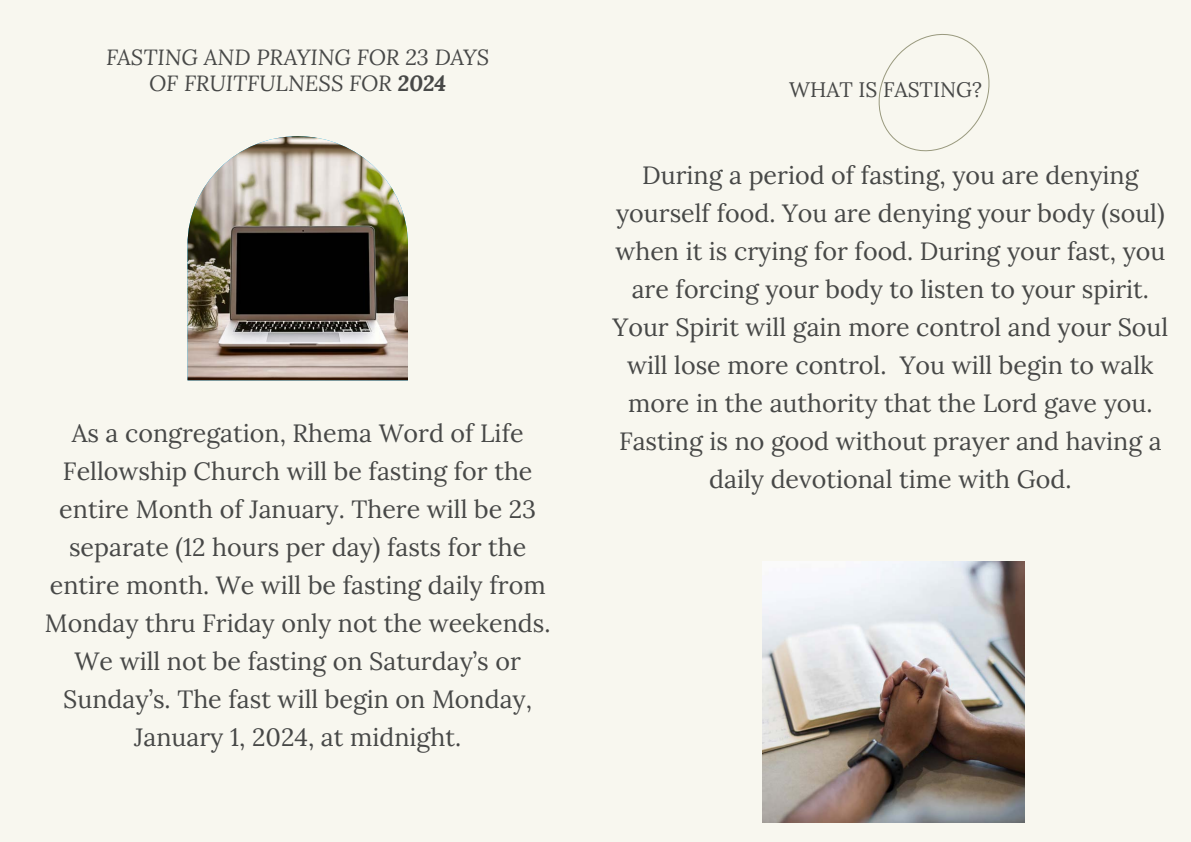
<style>
.page{position:relative;width:1191px;height:842px;background:#fff}
.page>*{position:absolute;margin:0;border:0;box-sizing:border-box;transform-origin:0 0}
.t1{font:25px/38px "Lora";color:#474847;text-align:center}
.t2{font:italic 22px "Lora";color:#474847}
.t3{font:21px "Lora";color:#474847}
</style>
<div class="page">
<div style="left:0;top:0;width:595px;height:842px;background:#f8f7ef"></div>
<img style="left:187px;top:136px;width:221px;height:244px">
<div style="left:595px;top:0;width:596px;height:842px;background:#f8f7ef"></div>
<svg style="left:878px;top:34px;width:112px;height:118px"></svg>
<img style="left:762px;top:562px;width:262px;height:260px">
<p class="t2" style="left:106px;top:42px;width:385px">FASTING AND PRAYING FOR 23 DAYS</p>
<p class="t2" style="left:149px;top:68px;width:299px">OF FRUITFULNESS FOR 2024</p>
<p class="t1" style="left:72px;top:412px;width:453px">As a congregation, Rhema Word of Life</p>
<p class="t1" style="left:63px;top:450px;width:471px">Fellowship Church will be fasting for the</p>
<p class="t1" style="left:59px;top:488px;width:478px">entire Month of January. There will be 23 separate (12 hours per day) fasts for the</p>
<p class="t1" style="left:45px;top:564px;width:507px">entire month. We will be fasting daily from<br>Monday thru Friday only not the weekends.<br>We will not be fasting on Saturday’s or</p>
<p class="t1" style="left:63px;top:678px;width:470px">Sunday’s. The fast will begin on Monday,<br>January 1, 2024, at midnight.</p>
<p class="t3" style="left:789px;top:74px;width:194px">WHAT IS FASTING?</p>
<p class="t1" style="left:612px;top:154px;width:557px">During a period of fasting, you are denying yourself food. You are denying your body (soul) when it is crying for food. During your fast, you are forcing your body to listen to your spirit.<br>Your Spirit will gain more control and your Soul will lose more control. You will begin to walk more in the authority that the Lord gave you.<br>Fasting is no good without prayer and having a daily devotional time with God.</p>
</div>
